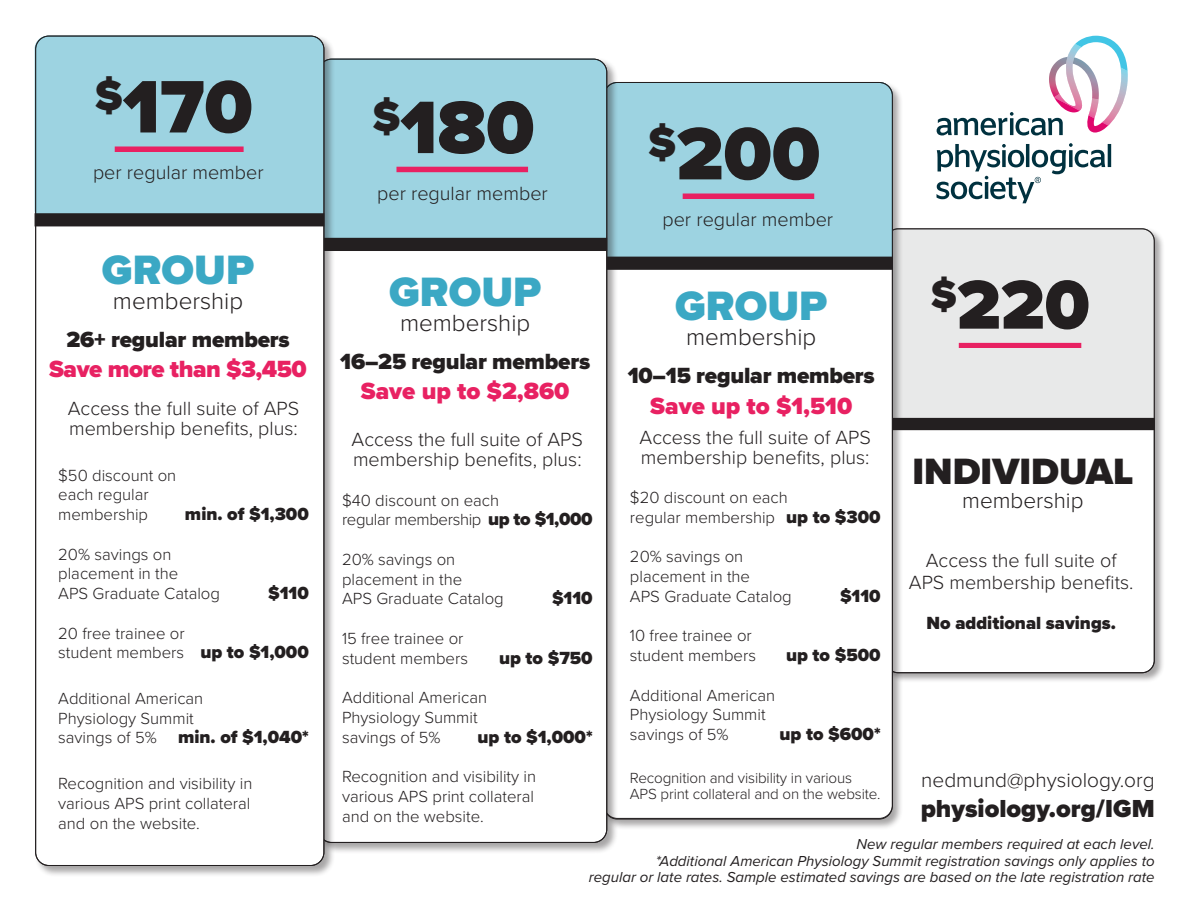
<style>
.page{position:relative;width:1188px;height:918px;background:#fff}
.page>*{position:absolute;margin:0;border:0;box-sizing:border-box;transform-origin:0 0}
.t1{font:900 77.1px "Proxima Nova";color:#231f20}
.t2{font:900 71.7px "Proxima Nova";color:#231f20}
.t3{font:900 42.6px "Proxima Nova";color:#3ba8c4}
.t4{font:900 37.95px "Proxima Nova";color:#231f20}
.t5{font:900 25.5px "Proxima Nova";color:#231f20}
.t6{font:900 24.3px "Proxima Nova";color:#e82162}
.t7{font:900 24.3px "Proxima Nova";letter-spacing:-.02em;color:#e82162}
.t8{font:300 24.15px "Proxima Nova";color:#231f20}
.t9{font:900 22.8px "Proxima Nova";letter-spacing:-.01em;color:#231f20}
.t10{font:300 22.5px "Proxima Nova";color:#231f20}
.t11{font:300 20.85px "Proxima Nova";color:#231f20}
.t12{font:300 19.8px/19.8px "Proxima Nova";color:#231f20}
.t13{font:900 18.3px "Proxima Nova";color:#231f20}
.t14{font:300 16.65px/19.8px "Proxima Nova";color:#231f20}
.t15{font:300 16.65px/19.8px "Proxima Nova";letter-spacing:-.02em;color:#231f20}
.t16{font:300 15.15px/16.6px "Proxima Nova";letter-spacing:-.01em;color:#231f20}
.t17{font:italic 15px/16.5px "Proxima Nova";color:#231f20;text-align:right}
.s1{font-weight:900;font-size:18.3px}
.s2{font-weight:300;font-size:16.65px}
</style>
<div class="page">
<div style="left:884px;top:227px;width:281px;height:457px;background:#231f20;opacity:.4"></div>
<div style="left:886px;top:229px;width:268px;height:444px;background:#fff;border-radius:12px"></div>
<div style="left:885px;top:228px;width:270px;height:201px;background:#e8e9e9;border-radius:12px"></div>
<div style="left:885px;top:418px;width:270px;height:12px;background:#231f20"></div>
<div style="left:959px;top:343px;width:122px;height:5px;background:#e82162"></div>
<div style="left:602px;top:81px;width:302px;height:749px;background:#231f20;opacity:.4"></div>
<div style="left:604px;top:82px;width:288px;height:736px;background:#fff;border-radius:13px"></div>
<div style="left:603px;top:82px;width:290px;height:183px;background:#9dd3e1;border-radius:13px"></div>
<div style="left:603px;top:257px;width:290px;height:13px;background:#231f20"></div>
<div style="left:683px;top:194px;width:131px;height:5px;background:#e82162"></div>
<div style="left:317px;top:57px;width:301px;height:797px;background:#231f20;opacity:.4"></div>
<div style="left:319px;top:59px;width:288px;height:783px;background:#fff;border-radius:13px"></div>
<div style="left:317px;top:59px;width:290px;height:189px;background:#9dd3e1;border-radius:13px"></div>
<div style="left:317px;top:238px;width:290px;height:13px;background:#231f20"></div>
<div style="left:396px;top:167px;width:132px;height:5px;background:#e82162"></div>
<div style="left:34px;top:34px;width:301px;height:843px;background:#231f20;opacity:.4"></div>
<div style="left:36px;top:36px;width:288px;height:829px;background:#fff;border-radius:13px"></div>
<div style="left:35px;top:36px;width:289px;height:187px;background:#9dd3e1;border-radius:13px"></div>
<div style="left:35px;top:213px;width:289px;height:13px;background:#231f20"></div>
<div style="left:115px;top:146px;width:129px;height:6px;background:#e82162"></div>
<svg style="left:937px;top:36px;width:191px;height:167px"></svg>
<img style="left:1049px;top:61px;width:11px;height:36px">
<h1 class="t1" style="left:95px;top:49px;width:159px"><sup>$</sup>170</h1>
<p class="t12" style="left:93px;top:162px;width:172px">per regular member</p>
<h3 class="t3" style="left:102px;top:238px;width:154px">GROUP</h3>
<h3 class="t8" style="left:113px;top:283px;width:132px">membership</h3>
<h3 class="t9" style="left:66px;top:322px;width:225px">26+ regular members</h3>
<h3 class="t7" style="left:49px;top:351px;width:259px">Save more than $3,450</h3>
<p class="t12" style="left:68px;top:398px;width:233px">Access the full suite of APS membership benefits, plus:</p>
<p class="t14" style="left:58px;top:464px;width:120px">$50 discount on each regular membership</p>
<p class="t13" style="left:185px;top:500px;width:125px">min. of $1,300</p>
<p class="t14" style="left:58px;top:543px;width:163px">20% savings on placement in the<br>APS Graduate Catalog</p>
<p class="t13" style="left:268px;top:579px;width:42px">$110</p>
<p class="t14" style="left:58px;top:622px;width:252px">20 free trainee or<br>student members <span class="s1">up to $1,000</span></p>
<p class="t14" style="left:58px;top:688px;width:147px">Additional American<br>Physiology Summit</p>
<p class="t13" style="left:58px;top:724px;width:252px"><span class="s2">savings of 5%</span> min. of $1,040*</p>
<p class="t14" style="left:58px;top:773px;width:196px;text-align:justify">Recognition and visibility in various APS print collateral and on the website.</p>
<h1 class="t1" style="left:372px;top:70px;width:164px"><sup>$</sup>180</h1>
<p class="t12" style="left:377px;top:182px;width:172px">per regular member</p>
<h3 class="t3" style="left:389px;top:260px;width:154px">GROUP</h3>
<h3 class="t8" style="left:400px;top:305px;width:132px">membership</h3>
<h3 class="t9" style="left:340px;top:344px;width:251px">16–25 regular members</h3>
<h3 class="t6" style="left:361px;top:373px;width:210px">Save up to $2,860</h3>
<p class="t12" style="left:352px;top:429px;width:233px">Access the full suite of APS membership benefits, plus:</p>
<p class="t15" style="left:342px;top:489px;width:252px">$40 discount on each<br>regular membership <span class="s1">up to $1,000</span></p>
<p class="t14" style="left:342px;top:549px;width:163px">20% savings on placement in the<br>APS Graduate Catalog</p>
<p class="t13" style="left:552px;top:585px;width:42px">$110</p>
<p class="t14" style="left:342px;top:628px;width:128px">15 free trainee or student members</p>
<p class="t13" style="left:499px;top:644px;width:95px">up to $750</p>
<p class="t14" style="left:342px;top:687px;width:147px">Additional American<br>Physiology Summit savings of 5%</p>
<p class="t13" style="left:478px;top:723px;width:117px">up to $1,000*</p>
<p class="t14" style="left:342px;top:766px;width:196px;text-align:justify">Recognition and visibility in various APS print collateral and on the website.</p>
<h1 class="t1" style="left:648px;top:96px;width:173px"><sup>$</sup>200</h1>
<p class="t12" style="left:662px;top:209px;width:172px">per regular member</p>
<h3 class="t3" style="left:675px;top:274px;width:154px">GROUP</h3>
<h3 class="t8" style="left:686px;top:319px;width:132px">membership</h3>
<h3 class="t9" style="left:628px;top:359px;width:249px">10–15 regular members</h3>
<h3 class="t6" style="left:650px;top:387px;width:204px">Save up to $1,510</h3>
<p class="t12" style="left:640px;top:426px;width:233px">Access the full suite of APS membership benefits, plus:</p>
<p class="t14" style="left:630px;top:487px;width:252px">$20 discount on each<br>regular membership <span class="s1">up to $300</span></p>
<p class="t14" style="left:630px;top:546px;width:163px">20% savings on placement in the<br>APS Graduate Catalog</p>
<p class="t13" style="left:840px;top:582px;width:42px">$110</p>
<p class="t14" style="left:630px;top:625px;width:128px">10 free trainee or student members</p>
<p class="t13" style="left:786px;top:641px;width:96px">up to $500</p>
<p class="t14" style="left:630px;top:684px;width:147px">Additional American<br>Physiology Summit savings of 5%</p>
<p class="t13" style="left:780px;top:720px;width:103px">up to $600*</p>
<p class="t16" style="left:630px;top:768px;width:252px">Recognition and visibility in various<br>APS print collateral and on the website.</p>
<h2 class="t2" style="left:931px;top:251px;width:161px"><sup>$</sup>220</h2>
<h3 class="t4" style="left:912px;top:443px;width:222px">INDIVIDUAL</h3>
<h3 class="t10" style="left:962px;top:483px;width:123px">membership</h3>
<p class="t12" style="left:909px;top:547px;width:226px;line-height:22.8px;text-align:center">Access the full suite of<br>APS membership benefits.</p>
<p class="t13" style="left:927px;top:609px;width:191px">No additional savings.</p>
<p class="t11" style="left:921px;top:764px;width:235px">nedmund@physiology.org</p>
<h3 class="t5" style="left:921px;top:789px;width:235px">physiology.org/IGM</h3>
<p class="t17" style="left:589px;top:835px;width:567px">New regular members required at each level.<br>*Additional American Physiology Summit registration savings only applies to<br>regular or late rates. Sample estimated savings are based on the late registration rate</p>
</div>
